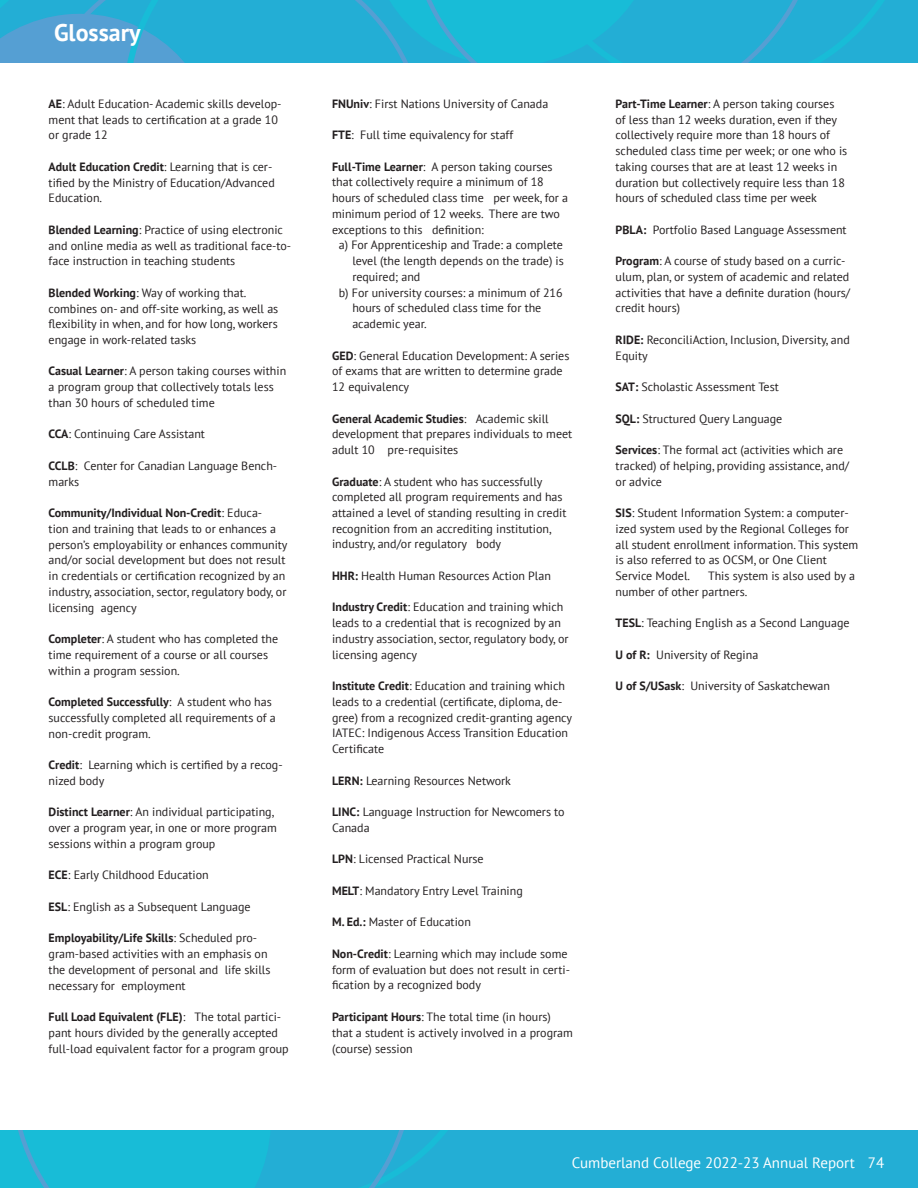
<style>
.page{position:relative;width:918px;height:1188px;background:#fff}
.page>*{position:absolute;margin:0;border:0;box-sizing:border-box;transform-origin:0 0}
.t1{font:700 24px "PT Sans";color:#fff}
.t2{font:15px "PT Sans";color:#fff}
.t3{font:12px/15.8px "PT Sans";color:#231f20}
.s1{font-weight:700}
</style>
<div class="page">
<div style="left:0;top:1130px;width:918px;height:58px;background:#23aed5"></div>
<svg style="left:8px;top:1130px;width:410px;height:58px"></svg>
<svg style="left:0;top:0;width:21px;height:8px"></svg>
<div style="left:854px;top:0;width:64px;height:63px;background:#23aed5"></div>
<svg style="left:508px;top:0;width:346px;height:63px;background:#20b1d5"></svg>
<svg style="left:430px;top:0;width:78px;height:63px;background:#1db8d6"></svg>
<svg style="left:21px;top:0;width:409px;height:63px;background:#2eaad4"></svg>
<p class="t1" style="left:54px;top:16px;width:88px">Glossary</p>
<p class="t3" style="left:49px;top:95px;width:235px"><span class="s1">AE</span>: Adult Education- Academic skills develop&shy;ment that leads to certification at a grade 10 or grade 12</p>
<p class="t3" style="left:49px;top:158px;width:228px"><span class="s1">Adult Education Credit</span>: Learning that is cer&shy;tified by the Ministry of Education/Advanced<br>Education.</p>
<p class="t3" style="left:49px;top:221px;width:244px"><span class="s1">Blended Learning</span>: Practice of using electronic and online media as well as traditional face-to&shy;face instruction in teaching students</p>
<p class="t3" style="left:49px;top:284px;width:231px"><span class="s1">Blended Working</span>: Way of working that. combines on- and off-site working, as well as flexibility in when, and for how long, workers engage in work-related tasks</p>
<p class="t3" style="left:49px;top:363px;width:239px"><span class="s1">Casual Learner</span>: A person taking courses within a program group that collectively totals less than 30 hours of scheduled time</p>
<p class="t3" style="left:49px;top:426px;width:158px"><span class="s1">CCA</span>: Continuing Care Assistant</p>
<p class="t3" style="left:49px;top:458px;width:230px"><span class="s1">CCLB</span>: Center for Canadian Language Bench&shy;marks</p>
<p class="t3" style="left:49px;top:505px;width:240px"><span class="s1">Community/Individual Non-Credit</span>: Educa-<br>tion and training that leads to or enhances a person’s employability or enhances community and/or social development but does not result in credentials or certification recognized by an industry, association, sector, regulatory body, or licensing agency</p>
<p class="t3" style="left:49px;top:631px;width:231px"><span class="s1">Completer</span>: A student who has completed the time requirement of a course or all courses within a program session.</p>
<p class="t3" style="left:49px;top:694px;width:229px"><span class="s1">Completed Successfully</span>: A student who has successfully completed all requirements of a non-credit program.</p>
<p class="t3" style="left:49px;top:757px;width:236px"><span class="s1">Credit</span>: Learning which is certified by a recog&shy;nized body</p>
<p class="t3" style="left:49px;top:804px;width:230px"><span class="s1">Distinct Learner</span>: An individual participating, over a program year, in one or more program sessions within a program group</p>
<p class="t3" style="left:49px;top:867px;width:162px"><span class="s1">ECE</span>: Early Childhood Education</p>
<p class="t3" style="left:49px;top:899px;width:204px"><span class="s1">ESL</span>: English as a Subsequent Language</p>
<p class="t3" style="left:49px;top:930px;width:223px"><span class="s1">Employability/Life Skills</span>: Scheduled pro&shy;gram-based activities with an emphasis on the development of personal and life skills necessary for employment</p>
<p class="t3" style="left:49px;top:1009px;width:242px"><span class="s1">Full Load Equivalent (FLE)</span>: The total partici&shy;pant hours divided by the generally accepted full-load equivalent factor for a program group</p>
<p class="t3" style="left:332px;top:95px;width:218px"><span class="s1">FNUniv</span>: First Nations University of Canada</p>
<p class="t3" style="left:332px;top:127px;width:183px"><span class="s1">FTE</span>: Full time equivalency for staff</p>
<p class="t3" style="left:332px;top:158px;width:238px"><span class="s1">Full-Time Learner</span>: A person taking courses that collectively require a minimum of 18 hours of scheduled class time per week, for a minimum period of 12 weeks. There are two exceptions to this definition:</p>
<p class="t3" style="left:352px;top:237px;width:213px;text-align:justify;text-indent:-14px">a) For Apprenticeship and Trade: a complete level (the length depends on the trade) is required; and</p>
<p class="t3" style="left:352px;top:284px;width:212px;text-indent:-14px">b) For university courses: a minimum of 216 hours of scheduled class time for the academic year.</p>
<p class="t3" style="left:332px;top:347px;width:239px"><span class="s1">GED</span>: General Education Development: A series of exams that are written to determine grade<br>12 equivalency</p>
<p class="t3" style="left:332px;top:410px;width:242px"><span class="s1">General Academic Studies</span>: Academic skill development that prepares individuals to meet adult 10 pre-requisites</p>
<p class="t3" style="left:332px;top:473px;width:236px"><span class="s1">Graduate</span>: A student who has successfully completed all program requirements and has attained a level of standing resulting in credit recognition from an accrediting institution, industry, and/or regulatory body</p>
<p class="t3" style="left:332px;top:568px;width:220px"><span class="s1">HHR:</span> Health Human Resources Action Plan</p>
<p class="t3" style="left:332px;top:599px;width:238px"><span class="s1">Industry Credit</span>: Education and training which leads to a credential that is recognized by an industry association, sector, regulatory body, or licensing agency</p>
<p class="t3" style="left:332px;top:678px;width:242px"><span class="s1">Institute Credit</span>: Education and training which leads to a credential (certificate, diploma, de&shy;gree) from a recognized credit-granting agency</p>
<p class="t3" style="left:332px;top:725px;width:238px">IATEC: Indigenous Access Transition Education<br>Certificate</p>
<p class="t3" style="left:332px;top:772px;width:180px"><span class="s1">LERN:</span> Learning Resources Network</p>
<p class="t3" style="left:332px;top:804px;width:234px"><span class="s1">LINC:</span> Language Instruction for Newcomers to<br>Canada</p>
<p class="t3" style="left:332px;top:851px;width:153px"><span class="s1">LPN</span>: Licensed Practical Nurse</p>
<p class="t3" style="left:332px;top:883px;width:192px"><span class="s1">MELT</span>: Mandatory Entry Level Training</p>
<p class="t3" style="left:332px;top:914px;width:140px"><span class="s1">M. Ed.:</span> Master of Education</p>
<p class="t3" style="left:332px;top:946px;width:239px"><span class="s1">Non-Credit</span>: Learning which may include some form of evaluation but does not result in certi&shy;fication by a recognized body</p>
<p class="t3" style="left:332px;top:1008px;width:242px"><span class="s1">Participant Hours</span>: The total time (in hours) that a student is actively involved in a program (course) session</p>
<p class="t3" style="left:616px;top:95px;width:233px"><span class="s1">Part-Time Learner</span>: A person taking courses of less than 12 weeks duration, even if they collectively require more than 18 hours of scheduled class time per week; or one who is taking courses that are at least 12 weeks in duration but collectively require less than 18 hours of scheduled class time per week</p>
<p class="t3" style="left:616px;top:221px;width:233px"><span class="s1">PBLA:</span> Portfolio Based Language Assessment</p>
<p class="t3" style="left:616px;top:253px;width:236px"><span class="s1">Program</span>: A course of study based on a curric&shy;ulum, plan, or system of academic and related activities that have a definite duration (hours/ credit hours)</p>
<p class="t3" style="left:616px;top:332px;width:236px"><span class="s1">RIDE:</span> ReconciliAction, Inclusion, Diversity, and<br>Equity</p>
<p class="t3" style="left:616px;top:379px;width:165px"><span class="s1">SAT:</span> Scholastic Assessment Test</p>
<p class="t3" style="left:616px;top:410px;width:168px"><span class="s1">SQL:</span> Structured Query Language</p>
<p class="t3" style="left:616px;top:442px;width:235px"><span class="s1">Services</span>: The formal act (activities which are tracked) of helping, providing assistance, and/ or advice</p>
<p class="t3" style="left:616px;top:505px;width:244px"><span class="s1">SIS</span>: Student Information System: a computer&shy;ized system used by the Regional Colleges for all student enrollment information. This system is also referred to as OCSM, or One Client Service Model.</p>
<p class="t3" style="left:616px;top:568px;width:241px;text-indent:92px">This system is also used by a number of other partners.</p>
<p class="t3" style="left:616px;top:615px;width:235px"><span class="s1">TESL</span>: Teaching English as a Second Language</p>
<p class="t3" style="left:616px;top:647px;width:144px"><span class="s1">U of R:</span> University of Regina</p>
<p class="t3" style="left:616px;top:678px;width:216px"><span class="s1">U of S/USask</span>: University of Saskatchewan</p>
<p class="t2" style="left:572px;top:1153px;width:314px">Cumberland College 2022-23 Annual Report 74</p>
</div>
